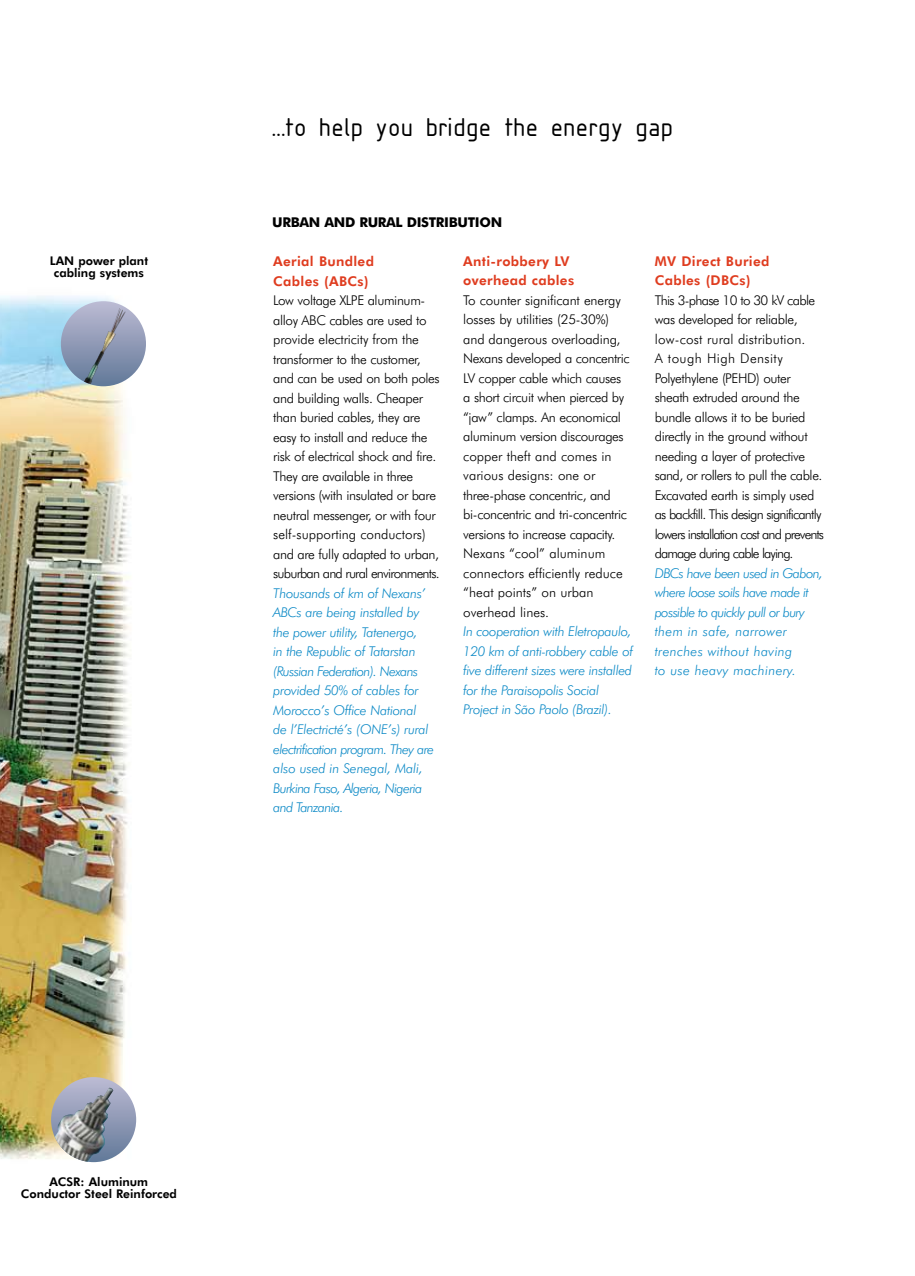
<style>
.page{position:relative;width:915px;height:1276px;background:#fff}
.page>*{position:absolute;margin:0;border:0;box-sizing:border-box;transform-origin:0 0}
.t1{font:27px "Isonorm 3098";letter-spacing:.05em;color:#000}
.t2{font:300 13.5px/19.5px "Futura BT";letter-spacing:-.03em;color:#000}
.t3{font:italic 300 13.5px/19.5px "Futura BT";letter-spacing:-.025em;color:#0b89c6}
.t4{font:italic 300 13.5px/19.5px "Futura BT";letter-spacing:-.05em;color:#0b89c6}
.t5{font:800 13.5px/19.5px "Futura BT";letter-spacing:.025em;color:#df3c1f}
.t6{font:700 13.5px "Futura BT";letter-spacing:-.025em;color:#000}
.t7{font:800 12px/12px "Futura BT";color:#000;text-align:center}
</style>
<div class="page">
<img style="left:0;top:296px;width:146px;height:867px">
<div style="left:61px;top:301px;width:85px;height:85px;background:linear-gradient(to bottom,#bebdd5,#627898);border-radius:43px"></div>
<div style="left:51px;top:1077px;width:85px;height:85px;background:linear-gradient(to bottom,#bdbbd3,#637999);border-radius:43px"></div>
<img style="left:55px;top:1087px;width:58px;height:74px">
<img style="left:84px;top:311px;width:42px;height:73px">
<p class="t7" style="left:50px;top:255px;width:100px">LAN power plant cabling systems</p>
<h1 class="t1" style="left:273px;top:113px;width:402px">…to help you bridge the energy gap</h1>
<p class="t6" style="left:272px;top:214px;width:231px">URBAN AND RURAL DISTRIBUTION</p>
<p class="t5" style="left:273px;top:251px;width:102px">Aerial Bundled<br>Cables (ABCs)</p>
<p class="t2" style="left:273px;top:290px;width:168px">Low voltage XLPE aluminum&shy;alloy ABC cables are used to provide electricity from the transformer to the customer, and can be used on both poles and building walls. Cheaper than buried cables, they are easy to install and reduce the risk of electrical shock and fire.<br>They are available in three versions (with insulated or bare neutral messenger, or with four self-supporting conductors) and are fully adapted to urban, suburban and rural environments.</p>
<p class="t3" style="left:273px;top:583px;width:162px">Thousands of km of Nexans’<br>ABCs are being installed by the power utility, Tatenergo,<br>in the Republic of Tatarstan (Russian Federation). Nexans provided 50% of cables for<br>Morocco’s Office National<br>de l’Electricté’s (ONE’s) rural electrification program. They are also used in Senegal, Mali,<br>Burkina Faso, Algeria, Nigeria and Tanzania.</p>
<p class="t5" style="left:463px;top:251px;width:112px">Anti-robbery LV overhead cables</p>
<p class="t2" style="left:463px;top:290px;width:168px">To counter significant energy losses by utilities (25-30%) and dangerous overloading,<br>Nexans developed a concentric<br>LV copper cable which causes a short circuit when pierced by “jaw” clamps. An economical aluminum version discourages copper theft and comes in various designs: one or three-phase concentric, and bi-concentric and tri-concentric versions to increase capacity.<br>Nexans “cool” aluminum connectors efficiently reduce “heat points” on urban overhead lines.</p>
<p class="t3" style="left:463px;top:621px;width:171px">In cooperation with Eletropaulo,<br>120 km of anti-robbery cable of five different sizes were installed for the Paraisopolis Social<br>Project in São Paolo (Brazil).</p>
<p class="t5" style="left:654px;top:251px;width:116px">MV Direct Buried<br>Cables (DBCs)</p>
<p class="t2" style="left:654px;top:290px;width:171px">This 3-phase 10 to 30 kV cable was developed for reliable, low-cost rural distribution.<br>A tough High Density<br>Polyethylene (PEHD) outer sheath extruded around the bundle allows it to be buried directly in the ground without needing a layer of protective sand, or rollers to pull the cable.<br>Excavated earth is simply used as backfill. This design significantly lowers installation cost and prevents damage during cable laying.</p>
<p class="t4" style="left:654px;top:563px;width:169px">DBCs have been used in Gabon, where loose soils have made it possible to quickly pull or bury them in safe, narrower trenches without having<br>to use heavy machinery.</p>
<p class="t7" style="left:21px;top:1175px;width:157px">ACSR: Aluminum<br>Conductor Steel Reinforced</p>
</div>
